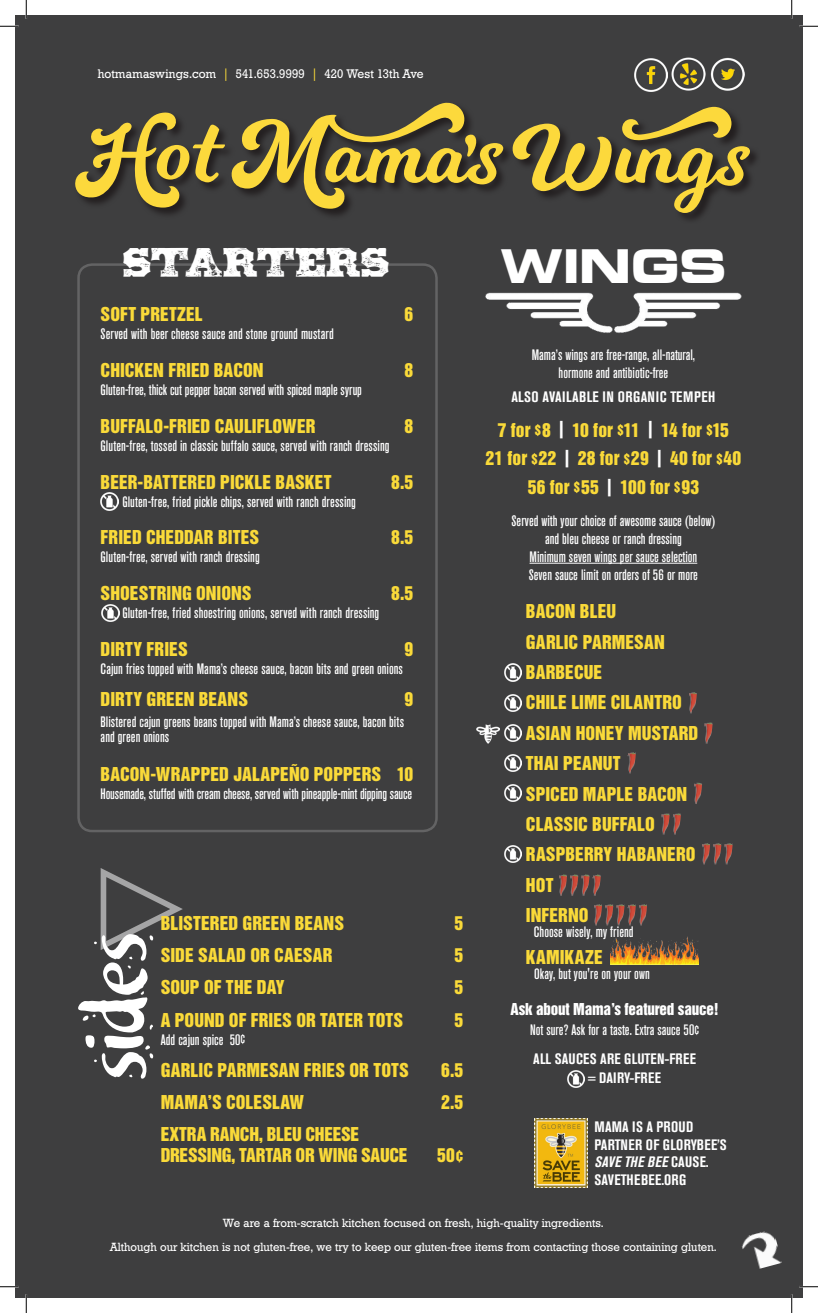
<style>
.page{position:relative;width:818px;height:1313px;background:#fff}
.page>*{position:absolute;margin:0;border:0;box-sizing:border-box;transform-origin:0 0}
.t1{font:92.5px "Khaki Two";letter-spacing:-.045em;color:#fff}
.t2{font:700 48.25px "Eddmond";color:#fff}
.t3{font:40px "HWT American Shopworn";letter-spacing:-.095em;color:#fff}
.t4{font:17.5px/30.4px "Helvetica Inserat";color:#fada39}
.t5{font:17.5px/21px "Helvetica Inserat";letter-spacing:-.02em;color:#fada39}
.t6{font:500 condensed 15px/18px "Akzidenz Grotesk BE";color:#fff;text-align:center}
.t7{font:700 condensed 15px/17.5px "Akzidenz Grotesk BE";letter-spacing:.02em;color:#fff}
.t8{font:15px "Helvetica Inserat";letter-spacing:-.01em;color:#fff}
.t9{font:12.5px "Rockland";letter-spacing:.01em;color:#fff}
.t10{font:11.88px/23.8px "Rockland";color:#fff;text-align:center}
.s1{color:#fada39}
.s2{font-size:15px}
.s3{font-size:12.5px}
.s4{color:#fff}
.s5{font-style:italic}
</style>
<div class="page">
<div style="left:15px;top:15px;width:787px;height:1283px;background:#3e3e3f"></div>
<img style="left:634px;top:58px;width:33px;height:34px">
<img style="left:710px;top:57px;width:34px;height:34px">
<img style="left:671px;top:57px;width:34px;height:34px">
<div style="left:77px;top:263px;width:360px;height:569px;border:2px solid #fff;border-radius:14px"></div>
<hr style="left:529px;top:563px;width:168px;height:1px;background:#fff">
<img style="left:704px;top:722px;width:8px;height:22px">
<img style="left:627px;top:752px;width:9px;height:22px">
<img style="left:694px;top:782px;width:8px;height:22px">
<img style="left:661px;top:813px;width:20px;height:22px">
<img style="left:702px;top:843px;width:30px;height:22px">
<img style="left:559px;top:874px;width:42px;height:22px">
<img style="left:594px;top:904px;width:53px;height:22px">
<svg style="left:100px;top:868px;width:83px;height:82px"></svg>
<img style="left:741px;top:1231px;width:41px;height:38px">
<img style="left:485px;top:292px;width:257px;height:41px">
<img style="left:610px;top:936px;width:88px;height:28px">
<img style="left:689px;top:692px;width:8px;height:22px">
<svg style="left:75px;top:102px;width:428px;height:107px"></svg>
<svg style="left:512px;top:107px;width:238px;height:106px"></svg>
<img style="left:504px;top:664px;width:18px;height:17px">
<img style="left:504px;top:694px;width:18px;height:17px">
<img style="left:504px;top:724px;width:18px;height:17px">
<img style="left:504px;top:754px;width:18px;height:17px">
<img style="left:504px;top:784px;width:18px;height:18px">
<img style="left:504px;top:845px;width:18px;height:17px">
<img style="left:567px;top:1070px;width:17px;height:17px">
<img style="left:101px;top:493px;width:17px;height:17px">
<img style="left:102px;top:604px;width:17px;height:18px">
<img style="left:476px;top:724px;width:24px;height:19px">
<img style="left:534px;top:1118px;width:53px;height:69px">
<svg style="left:0;top:25px;width:19px;height:2px"></svg>
<svg style="left:799px;top:25px;width:19px;height:2px"></svg>
<svg style="left:0;top:1286px;width:19px;height:1px"></svg>
<svg style="left:799px;top:1285px;width:19px;height:2px"></svg>
<svg style="left:25px;top:0;width:2px;height:19px"></svg>
<svg style="left:25px;top:1294px;width:2px;height:18px"></svg>
<svg style="left:791px;top:0;width:1px;height:19px"></svg>
<svg style="left:791px;top:1294px;width:1px;height:18px"></svg>
<p class="t9" style="left:98px;top:66px;width:327px">hotmamaswings.com <span class="s1">|</span> 541.653.9999 <span class="s1">|</span> 420 West 13th Ave</p>
<h3 class="t3" style="left:122px;top:247px;width:271px">STARTERS</h3>
<h2 class="t2" style="left:500px;top:234px;width:228px">WINGS</h2>
<p class="t4" style="left:101px;top:299px;width:104px">SOFT PRETZEL</p>
<p class="t4" style="left:404px;top:299px;width:10px">6</p>
<p class="t6" style="left:101px;top:325px;width:235px">Served with beer cheese sauce and stone ground mustard</p>
<p class="t4" style="left:101px;top:355px;width:164px">CHICKEN FRIED BACON</p>
<p class="t4" style="left:404px;top:355px;width:10px">8</p>
<p class="t6" style="left:101px;top:381px;width:263px">Gluten-free, thick cut pepper bacon served with spiced maple syrup</p>
<p class="t4" style="left:101px;top:411px;width:216px">BUFFALO-FRIED CAULIFLOWER</p>
<p class="t4" style="left:404px;top:411px;width:10px">8</p>
<p class="t6" style="left:101px;top:437px;width:290px">Gluten-free, tossed in classic buffalo sauce, served with ranch dressing</p>
<p class="t4" style="left:101px;top:467px;width:232px">BEER-BATTERED PICKLE BASKET</p>
<p class="t4" style="left:391px;top:467px;width:24px">8.5</p>
<p class="t6" style="left:122px;top:492px;width:235px">Gluten-free, fried pickle chips, served with ranch dressing</p>
<p class="t4" style="left:101px;top:523px;width:160px">FRIED CHEDDAR BITES</p>
<p class="t4" style="left:391px;top:523px;width:24px">8.5</p>
<p class="t6" style="left:101px;top:548px;width:160px">Gluten-free, served with ranch dressing</p>
<p class="t4" style="left:101px;top:578px;width:152px">SHOESTRING ONIONS</p>
<p class="t4" style="left:391px;top:578px;width:24px">8.5</p>
<p class="t6" style="left:122px;top:604px;width:258px">Gluten-free, fried shoestring onions, served with ranch dressing</p>
<p class="t4" style="left:101px;top:634px;width:89px">DIRTY FRIES</p>
<p class="t4" style="left:404px;top:634px;width:10px">9</p>
<p class="t6" style="left:101px;top:660px;width:304px">Cajun fries topped with Mama’s cheese sauce, bacon bits and green onions</p>
<p class="t4" style="left:101px;top:684px;width:149px">DIRTY GREEN BEANS</p>
<p class="t4" style="left:404px;top:684px;width:10px">9</p>
<p class="t6" style="left:101px;top:714px;width:305px;line-height:15px;text-align:left">Blistered cajun greens beans topped with Mama’s cheese sauce, bacon bits and green onions</p>
<p class="t4" style="left:101px;top:759px;width:314px">BACON-WRAPPED JALAPEÑO POPPERS 10</p>
<p class="t6" style="left:101px;top:785px;width:313px">Housemade, stuffed with cream cheese, served with pineapple-mint dipping sauce</p>
<p class="t4" style="left:161px;top:908px;width:185px">BLISTERED GREEN BEANS</p>
<p class="t4" style="left:454px;top:908px;width:10px">5</p>
<p class="t4" style="left:161px;top:940px;width:173px">SIDE SALAD OR CAESAR</p>
<p class="t4" style="left:454px;top:940px;width:10px">5</p>
<p class="t4" style="left:161px;top:972px;width:125px">SOUP OF THE DAY</p>
<p class="t4" style="left:454px;top:972px;width:10px">5</p>
<p class="t4" style="left:161px;top:1005px;width:244px">A POUND OF FRIES OR TATER TOTS</p>
<p class="t4" style="left:454px;top:1005px;width:10px">5</p>
<p class="t6" style="left:161px;top:1030px;width:86px">Add cajun spice 50¢</p>
<p class="t4" style="left:161px;top:1055px;width:250px">GARLIC PARMESAN FRIES OR TOTS</p>
<p class="t4" style="left:441px;top:1055px;width:24px">6.5</p>
<p class="t4" style="left:161px;top:1087px;width:145px">MAMA’S COLESLAW</p>
<p class="t4" style="left:441px;top:1087px;width:24px">2.5</p>
<p class="t5" style="left:161px;top:1124px;width:248px">EXTRA RANCH, BLEU CHEESE<br>DRESSING, TARTAR OR WING SAUCE</p>
<h1 class="t1" style="left:57px;top:1081px;width:152px;rotate:-90deg">sides</h1>
<p class="t4" style="left:437px;top:1140px;width:28px">50<span class="s2">¢</span></p>
<p class="t6" style="left:531px;top:346px;width:165px">Mama’s wings are free-range, all-natural, hormone and antibiotic-free</p>
<p class="t7" style="left:511px;top:388px;width:205px">ALSO AVAILABLE IN ORGANIC TEMPEH</p>
<p class="t4" style="left:485px;top:416px;width:257px;line-height:28.8px;text-align:center">7 for <span class="s3">$</span>8 <span class="s4">|</span> 10 for <span class="s3">$</span>11 <span class="s4">|</span> 14 for <span class="s3">$</span>15<br>21 for <span class="s3">$</span>22 <span class="s4">|</span> 28 for <span class="s3">$</span>29 <span class="s4">|</span> 40 for <span class="s3">$</span>40<br>56 for <span class="s3">$</span>55 <span class="s4">|</span> 100 for <span class="s3">$</span>93</p>
<p class="t6" style="left:511px;top:512px;width:205px">Served with your choice of awesome sauce (below) and bleu cheese or ranch dressing<br>Minimum seven wings per sauce selection<br>Seven sauce limit on orders of 56 or more</p>
<p class="t4" style="left:526px;top:596px;width:174px">BACON BLEU<br>GARLIC PARMESAN<br>BARBECUE<br>CHILE LIME CILANTRO<br>ASIAN HONEY MUSTARD<br>THAI PEANUT<br>SPICED MAPLE BACON<br>CLASSIC BUFFALO<br>RASPBERRY HABANERO<br>HOT<br>INFERNO</p>
<p class="t4" style="left:526px;top:942px;width:78px">KAMIKAZE</p>
<p class="t6" style="left:534px;top:923px;width:101px">Choose wisely, my friend</p>
<p class="t6" style="left:534px;top:965px;width:117px">Okay, but you're on your own</p>
<p class="t8" style="left:510px;top:999px;width:210px">Ask about Mama’s featured sauce!</p>
<p class="t6" style="left:530px;top:1021px;width:170px">Not sure? Ask for a taste. Extra sauce 50¢</p>
<p class="t7" style="left:533px;top:1050px;width:164px">ALL SAUCES ARE GLUTEN-FREE</p>
<p class="t7" style="left:588px;top:1069px;width:74px">= DAIRY-FREE</p>
<p class="t7" style="left:594px;top:1118px;width:134px">MAMA IS A PROUD<br>PARTNER OF GLORYBEE’S<br><span class="s5">SAVETHEBEE</span>C A U S E .<br>SAVETHEBEE.ORG</p>
<p class="t10" style="left:110px;top:1210px;width:608px">We are a from-scratch kitchen focused on fresh, high-quality ingredients.<br>Although our kitchen is not gluten-free, we try to keep our gluten-free items from contacting those containing gluten.</p>
</div>
